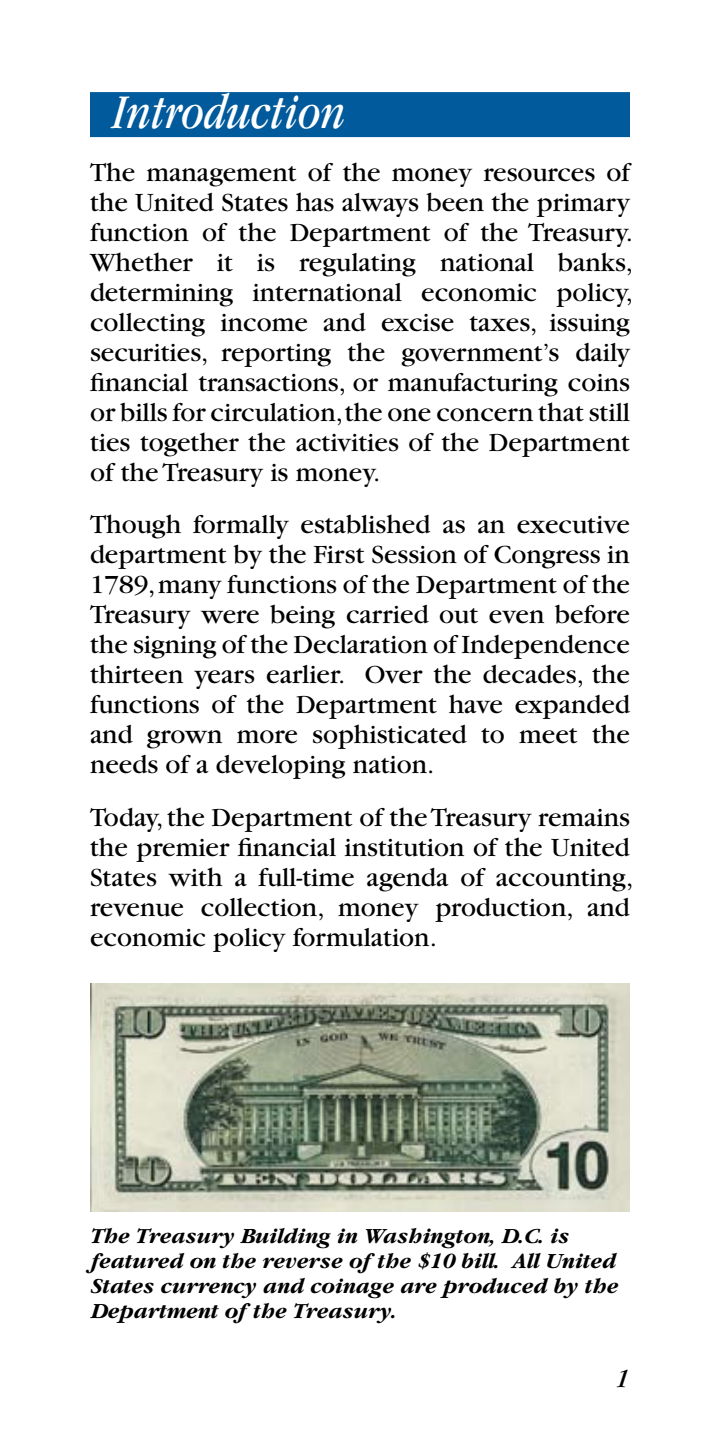
<style>
.page{position:relative;width:720px;height:1440px;background:#fff}
.page>*{position:absolute;margin:0;border:0;box-sizing:border-box;transform-origin:0 0}
.t1{font:italic condensed 50px "Garamond";color:#fff}
.t2{font:27.5px/30px "Garamond";color:#000}
.t3{font:italic 700 22.5px/25px "Garamond";color:#000}
</style>
<div class="page">
<div style="left:90px;top:92px;width:540px;height:45px;background:#005a9c"></div>
<img style="left:90px;top:984px;width:540px;height:228px">
<h1 class="t1" style="left:112px;top:84px;width:235px">Introduction</h1>
<p class="t2" style="left:90px;top:157px;width:545px">The management of the money resources of the United States has always been the primary function of the Department of the Treasury.<br>Whether it is regulating national banks, determining international economic policy, collecting income and excise taxes, issuing securities, reporting the government’s daily financial transactions, or manufacturing coins or bills for circulation, the one concern that still ties together the activities of the Department of the Treasury is money.</p>
<p class="t2" style="left:90px;top:510px;width:542px;text-align:justify">Though formally established as an executive department by the First Session of Congress in 1789, many functions of the Department of the Treasury were being carried out even before the signing of the Declaration of Independence thirteen years earlier. Over the decades, the functions of the Department have expanded and grown more sophisticated to meet the needs of a developing nation.</p>
<p class="t2" style="left:90px;top:802px;width:545px">Today, the Department of the Treasury remains the premier financial institution of the United States with a full-time agenda of accounting, revenue collection, money production, and economic policy formulation.</p>
<p class="t3" style="left:90px;top:1224px;width:529px">The Treasury Building in Washington, D.C. is featured on the reverse of the $10 bill. All United States currency and coinage are produced by the Department of the Treasury.</p>
</div>
